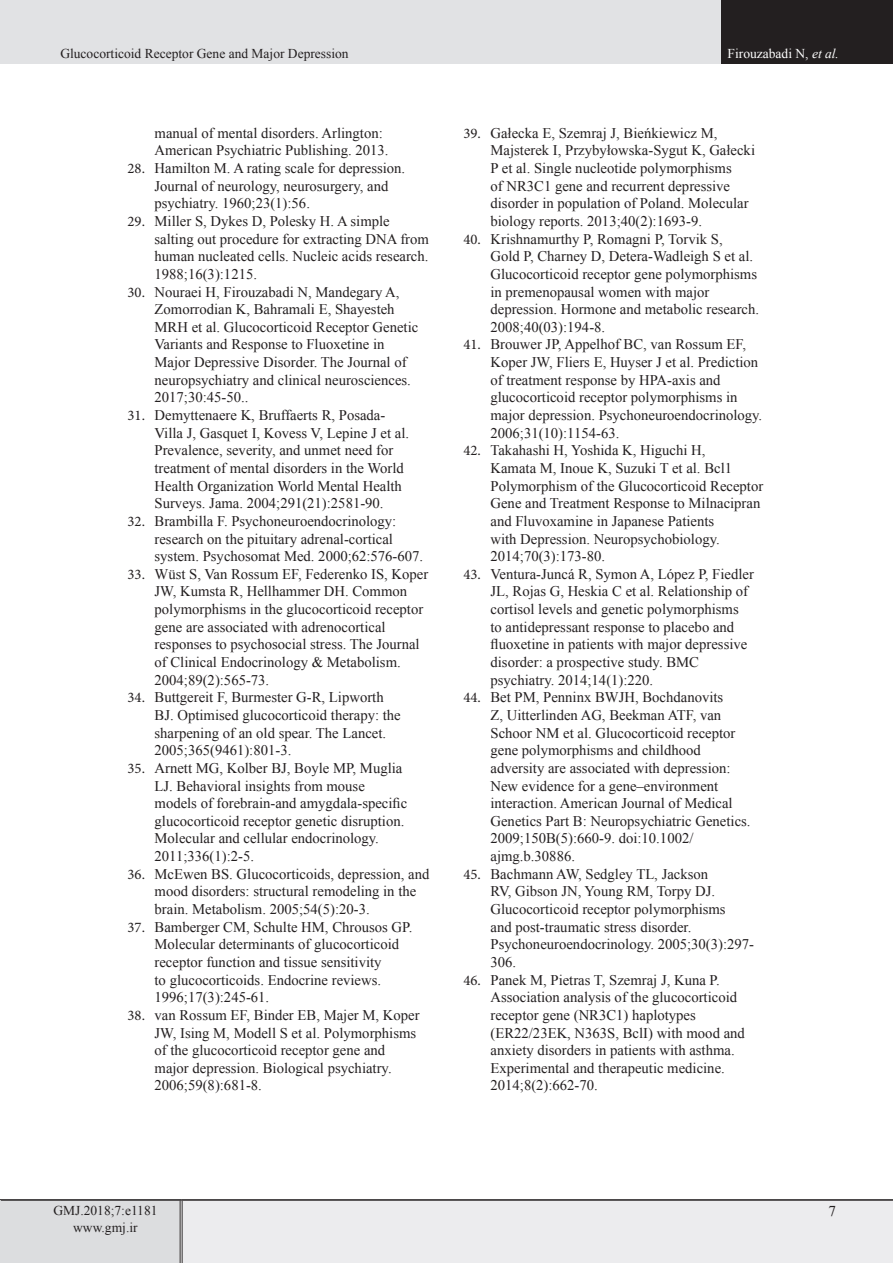
<style>
.page{position:relative;width:893px;height:1263px;background:#fff}
.page>*{position:absolute;margin:0;border:0;box-sizing:border-box;transform-origin:0 0}
.t1{font:15px "Times New Roman";color:#231f20}
.t2{font:14.7px/17.7px "Times New Roman";color:#231f20}
.t3{font:13.5px/16.2px "Times New Roman";color:#231f20;text-align:center}
.t4{font:13.5px "Times New Roman";color:#fff}
.s1{font-style:italic}
.s2{font-family:"Minion Pro"}
</style>
<div class="page">
<div style="left:0;top:0;width:722px;height:64px;background:#e1e2e4"></div>
<div style="left:722px;top:0;width:171px;height:64px;background:#231f20"></div>
<div style="left:0;top:1200px;width:181px;height:63px;background:#dcdddf"></div>
<div style="left:181px;top:1200px;width:712px;height:63px;background:#ececee"></div>
<hr style="left:180px;top:1201px;width:3px;height:62px;background:#fff">
<hr style="left:180px;top:1201px;width:1px;height:62px;background:#231f20">
<hr style="left:182px;top:1201px;width:1px;height:62px;background:#231f20">
<hr style="left:0;top:1199px;width:181px;height:2px;background:#231f20">
<hr style="left:181px;top:1199px;width:712px;height:2px;background:#231f20">
<p class="t3" style="left:60px;top:45px;width:290px">Glucocorticoid Receptor Gene and Major Depression</p>
<p class="t4" style="left:728px;top:44px;width:113px">Firouzabadi N, <span class="s1">et al.</span></p>
<p class="t2" style="left:155px;top:124px;width:235px">manual of mental disorders. Arlington:<br>American Psychiatric Publishing. 2013.</p>
<p class="t2" style="left:155px;top:159px;width:252px;text-indent:-27px"><span class="s2">28.</span> Hamilton M. A rating scale for depression.<br>Journal of neurology, neurosurgery, and psychiatry. 1960;23(1):56.</p>
<p class="t2" style="left:155px;top:212px;width:276px;text-indent:-27px"><span class="s2">29.</span> Miller S, Dykes D, Polesky H. A simple salting out procedure for extracting DNA from human nucleated cells. Nucleic acids research.<br>1988;16(3):1215.</p>
<p class="t2" style="left:155px;top:282px;width:265px;text-indent:-27px"><span class="s2">30.</span> Nouraei H, Firouzabadi N, Mandegary A, Zomorrodian K, Bahramali E, Shayesteh MRH et al. Glucocorticoid Receptor Genetic Variants and Response to Fluoxetine in Major Depressive Disorder. The Journal of neuropsychiatry and clinical neurosciences.<br>2017;30:45-50..</p>
<p class="t2" style="left:155px;top:406px;width:256px;text-indent:-27px"><span class="s2">31.</span> Demyttenaere K, Bruffaerts R, Posada-Villa J, Gasquet I, Kovess V, Lepine J et al.<br>Prevalence, severity, and unmet need for treatment of mental disorders in the World Health Organization World Mental Health Surveys. Jama. 2004;291(21):2581-90.</p>
<p class="t2" style="left:155px;top:512px;width:270px;text-indent:-27px"><span class="s2">32.</span> Brambilla F. Psychoneuroendocrinology: research on the pituitary adrenal-cortical system. Psychosomat Med. 2000;62:576-607.</p>
<p class="t2" style="left:155px;top:565px;width:275px;text-indent:-27px"><span class="s2">33.</span> Wüst S, Van Rossum EF, Federenko IS, Koper JW, Kumsta R, Hellhammer DH. Common polymorphisms in the glucocorticoid receptor gene are associated with adrenocortical responses to psychosocial stress. The Journal of Clinical Endocrinology &amp; Metabolism.<br>2004;89(2):565-73.</p>
<p class="t2" style="left:155px;top:688px;width:248px;text-indent:-27px"><span class="s2">34.</span> Buttgereit F, Burmester G-R, Lipworth BJ. Optimised glucocorticoid therapy: the sharpening of an old spear. The Lancet.<br>2005;365(9461):801-3.</p>
<p class="t2" style="left:155px;top:759px;width:254px;text-indent:-27px"><span class="s2">35.</span> Arnett MG, Kolber BJ, Boyle MP, Muglia LJ. Behavioral insights from mouse models of forebrain-and amygdala-specific glucocorticoid receptor genetic disruption.<br>Molecular and cellular endocrinology.<br>2011;336(1):2-5.</p>
<p class="t2" style="left:155px;top:864px;width:276px;text-indent:-27px"><span class="s2">36.</span> McEwen BS. Glucocorticoids, depression, and mood disorders: structural remodeling in the brain. Metabolism. 2005;54(5):20-3.</p>
<p class="t2" style="left:155px;top:917px;width:259px;text-indent:-27px"><span class="s2">37.</span> Bamberger CM, Schulte HM, Chrousos GP.<br>Molecular determinants of glucocorticoid receptor function and tissue sensitivity<br>to glucocorticoids. Endocrine reviews.<br>1996;17(3):245-61.</p>
<p class="t2" style="left:155px;top:1006px;width:267px;text-indent:-27px"><span class="s2">38.</span> van Rossum EF, Binder EB, Majer M, Koper JW, Ising M, Modell S et al. Polymorphisms of the glucocorticoid receptor gene and major depression. Biological psychiatry.<br>2006;59(8):681-8.</p>
<p class="t2" style="left:490px;top:124px;width:266px;text-indent:-27px"><span class="s2">39.</span> Gałecka E, Szemraj J, Bieńkiewicz M, Majsterek I, Przybyłowska-Sygut K, Gałecki P et al. Single nucleotide polymorphisms<br>of NR3C1 gene and recurrent depressive disorder in population of Poland. Molecular biology reports. 2013;40(2):1693-9.</p>
<p class="t2" style="left:490px;top:229px;width:270px;text-indent:-27px"><span class="s2">40.</span> Krishnamurthy P, Romagni P, Torvik S,<br>Gold P, Charney D, Detera-Wadleigh S et al.<br>Glucocorticoid receptor gene polymorphisms in premenopausal women with major depression. Hormone and metabolic research.<br>2008;40(03):194-8.</p>
<p class="t2" style="left:490px;top:335px;width:273px;text-indent:-27px"><span class="s2">41.</span> Brouwer JP, Appelhof BC, van Rossum EF, Koper JW, Fliers E, Huyser J et al. Prediction of treatment response by HPA-axis and glucocorticoid receptor polymorphisms in major depression. Psychoneuroendocrinology.<br>2006;31(10):1154-63.</p>
<p class="t2" style="left:490px;top:441px;width:274px;text-indent:-27px"><span class="s2">42.</span> Takahashi H, Yoshida K, Higuchi H,<br>Kamata M, Inoue K, Suzuki T et al. Bcl1<br>Polymorphism of the Glucocorticoid Receptor Gene and Treatment Response to Milnacipran and Fluvoxamine in Japanese Patients<br>with Depression. Neuropsychobiology.<br>2014;70(3):173-80.</p>
<p class="t2" style="left:490px;top:565px;width:265px;text-indent:-27px"><span class="s2">43.</span> Ventura-Juncá R, Symon A, López P, Fiedler JL, Rojas G, Heskia C et al. Relationship of cortisol levels and genetic polymorphisms to antidepressant response to placebo and fluoxetine in patients with major depressive disorder: a prospective study. BMC psychiatry. 2014;14(1):220.</p>
<p class="t2" style="left:490px;top:688px;width:262px;text-indent:-27px"><span class="s2">44.</span> Bet PM, Penninx BWJH, Bochdanovits<br>Z, Uitterlinden AG, Beekman ATF, van Schoor NM et al. Glucocorticoid receptor gene polymorphisms and childhood adversity are associated with depression:<br>New evidence for a gene–environment interaction. American Journal of Medical Genetics Part B: Neuropsychiatric Genetics.<br>2009;150B(5):660-9. doi:10.1002/ ajmg.b.30886.</p>
<p class="t2" style="left:490px;top:864px;width:265px;text-indent:-27px"><span class="s2">45.</span> Bachmann AW, Sedgley TL, Jackson<br>RV, Gibson JN, Young RM, Torpy DJ.<br>Glucocorticoid receptor polymorphisms<br>and post-traumatic stress disorder.<br>Psychoneuroendocrinology. 2005;30(3):297- 306.</p>
<p class="t2" style="left:490px;top:970px;width:256px;text-indent:-27px"><span class="s2">46.</span> Panek M, Pietras T, Szemraj J, Kuna P.<br>Association analysis of the glucocorticoid receptor gene (NR3C1) haplotypes (ER22/23EK, N363S, BclI) with mood and anxiety disorders in patients with asthma.<br>Experimental and therapeutic medicine.<br>2014;8(2):662-70.</p>
<p class="t3" style="left:53px;top:1202px;width:106px">GMJ.2018;7:e1181 www.gmj.ir</p>
<p class="t1" style="left:828px;top:1201px;width:9px">7</p>
</div>
